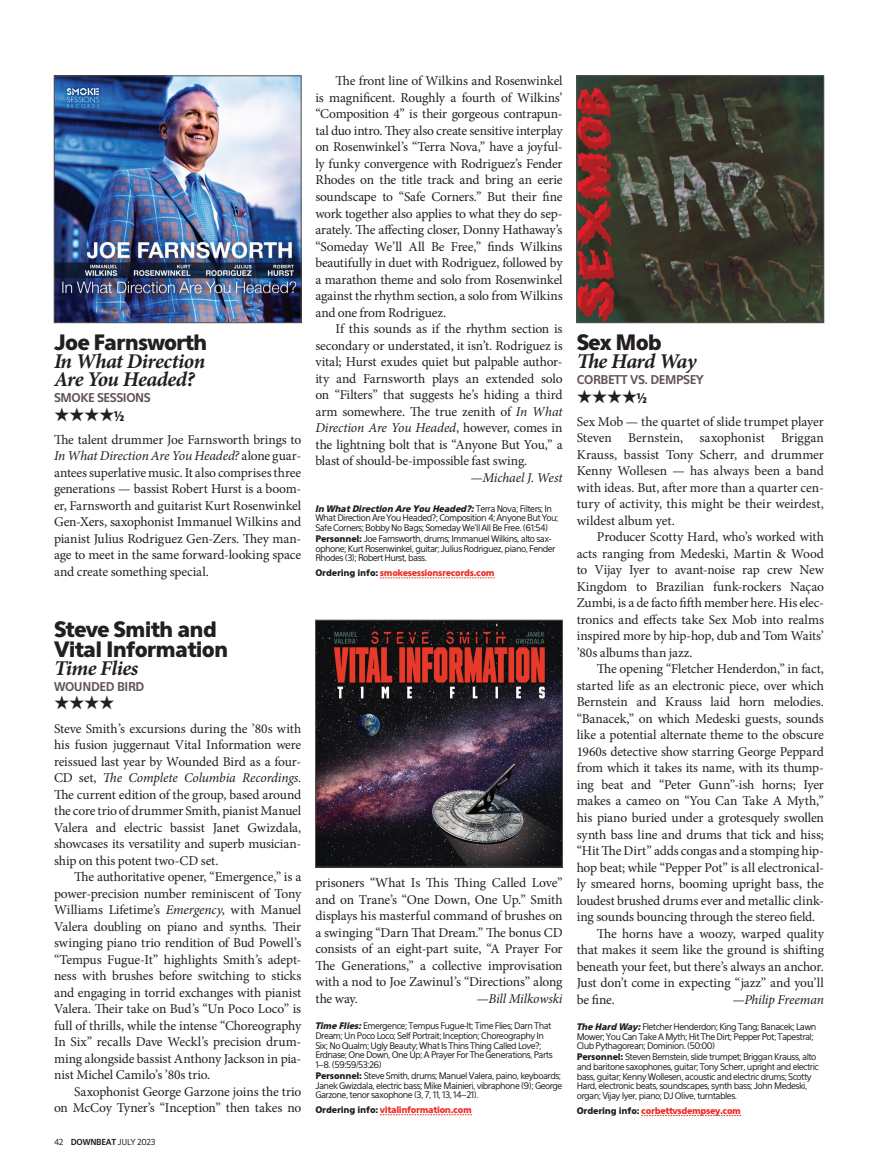
<style>
.page{position:relative;width:878px;height:1175px;background:#fff}
.page>*{position:absolute;margin:0;border:0;box-sizing:border-box;transform-origin:0 0}
.REV__artist{font:900 21px/19.5px "Eau Sans";letter-spacing:-.04em;color:#231f20}
.REV__title{font:italic 700 21px/18px "Minion Pro";letter-spacing:-.025em;color:#231f20}
.REV__stars{font:19.2px "Zapf Dingbats ITC";color:#231f20}
.REV__stars-2{font:900 condensed 15px "Myriad Pro";color:#231f20}
.Body{font:13.5px/16.5px "Minion Pro";letter-spacing:-.01em;color:#231f20;text-align:justify}
.Body_1st{font:13.5px/16.5px "Minion Pro";letter-spacing:-.005em;color:#231f20;text-align:justify}
.Body-2{font:italic 13.5px "Minion Pro";letter-spacing:-.015em;color:#231f20}
.REV__label{font:700 12px "Eau Sans";letter-spacing:-.03em;color:#605259}
.REV__Personnel{font:9px/9.8px "Eau Sans";letter-spacing:-.06em;color:#231f20}
.REV__Personnel-2{font:900 9px "Eau Sans";letter-spacing:-.04em;color:#ee2e28}
.t1{font:8.25px "Eau Sans";letter-spacing:-.03em;color:#231f20}
.s1{font-style:italic}
.s2{font-weight:700}
.s3{font-weight:900;font-style:italic}
.s4{font-weight:900}
.s5{color:#231f20}
</style>
<div class="page">
<svg style="left:641px;top:1115px;width:100px;height:1px"></svg>
<img style="left:578px;top:78px;width:244px;height:243px">
<div style="left:576px;top:76px;width:248px;height:247px;border:1px solid #555252"></div>
<img style="left:56px;top:78px;width:243px;height:243px">
<div style="left:54px;top:76px;width:247px;height:247px;border:1px solid #555252"></div>
<img style="left:317px;top:622px;width:243px;height:243px">
<div style="left:315px;top:620px;width:247px;height:247px;border:1px solid #555252"></div>
<svg style="left:380px;top:577px;width:114px;height:1px"></svg>
<svg style="left:380px;top:1114px;width:92px;height:1px"></svg>
<p class="REV__artist" style="left:54px;top:332px;width:155px">Joe Farnsworth</p>
<p class="REV__title" style="left:54px;top:352px;width:153px">In What Direction<br>Are You Headed?</p>
<p class="REV__label" style="left:54px;top:390px;width:98px">SMOKE SESSIONS</p>
<p class="REV__stars" style="left:54px;top:405px;width:16px">★★★★</p>
<p class="REV__stars-2" style="left:114px;top:406px;width:5px">1/2</p>
<p class="Body_1st" style="left:54px;top:431px;width:249px">The talent drummer Joe Farnsworth brings to <span class="s1">In What Direction Are You Headed?</span> alone guar&shy;antees superlative music. It also comprises three generations — bassist Robert Hurst is a boom&shy;er, Farnsworth and guitarist Kurt Rosenwinkel Gen-Xers, saxophonist Immanuel Wilkins and pianist Julius Rodriguez Gen-Zers. They man&shy;age to meet in the same forward-looking space and create something special.</p>
<p class="REV__artist" style="left:54px;top:620px;width:176px">Steve Smith and<br>Vital Information</p>
<p class="REV__title" style="left:54px;top:659px;width:86px">Time Flies</p>
<p class="REV__label" style="left:54px;top:679px;width:92px">WOUNDED BIRD</p>
<p class="REV__stars" style="left:54px;top:694px;width:16px">★★★★</p>
<p class="Body_1st" style="left:54px;top:720px;width:249px">Steve Smith’s excursions during the ’80s with his fusion juggernaut Vital Information were reissued last year by Wounded Bird as a four-CD set, <span class="s1">The Complete Columbia Recordings</span>.<br>The current edition of the group, based around the core trio of drummer Smith, pianist Manuel Valera and electric bassist Janet Gwizdala, showcases its versatility and superb musician&shy;ship on this potent two-CD set.</p>
<p class="Body" style="left:54px;top:868px;width:249px;text-indent:20px">The authoritative opener, “Emergence,” is a power-precision number reminiscent of Tony Williams Lifetime’s <span class="s1">Emergency</span>, with Manuel Valera doubling on piano and synths. Their swinging piano trio rendition of Bud Powell’s “Tempus Fugue-It” highlights Smith’s adept&shy;ness with brushes before switching to sticks and engaging in torrid exchanges with pianist Valera. Their take on Bud’s “Un Poco Loco” is full of thrills, while the intense “Choreography In Six” recalls Dave Weckl’s precision drum&shy;ming alongside bassist Anthony Jackson in pia&shy;nist Michel Camilo’s ’80s trio.</p>
<p class="Body" style="left:54px;top:1083px;width:249px;text-align:right">Saxophonist George Garzone joins the trio<br>on McCoy Tyner’s “Inception” then takes no</p>
<p class="t1" style="left:54px;top:1137px;width:103px">42 <span class="s2">DOWNBEAT</span> JULY 2023</p>
<p class="Body" style="left:315px;top:73px;width:249px;text-indent:20px">The front line of Wilkins and Rosenwinkel is magnificent. Roughly a fourth of Wilkins’ “Composition 4” is their gorgeous contrapun&shy;tal duo intro. They also create sensitive interplay on Rosenwinkel’s “Terra Nova,” have a joyful&shy;ly funky convergence with Rodriguez’s Fender Rhodes on the title track and bring an eerie soundscape to “Safe Corners.” But their fine work together also applies to what they do sep&shy;arately. The affecting closer, Donny Hathaway’s “Someday We’ll All Be Free,” finds Wilkins beautifully in duet with Rodriguez, followed by a marathon theme and solo from Rosenwinkel against the rhythm section, a solo from Wilkins and one from Rodriguez.</p>
<p class="Body" style="left:315px;top:320px;width:249px;text-indent:20px">If this sounds as if the rhythm section is secondary or understated, it isn’t. Rodriguez is vital; Hurst exudes quiet but palpable author&shy;ity and Farnsworth plays an extended solo on “Filters” that suggests he’s hiding a third arm somewhere. The true zenith of <span class="s1">In What Direction Are You Headed</span>, however, comes in the lightning bolt that is “Anyone But You,” a blast of should-be-impossible fast swing.</p>
<p class="Body-2" style="left:470px;top:468px;width:94px">—Michael J. West</p>
<p class="REV__Personnel" style="left:315px;top:503px;width:245px"><span class="s3">In What Direction Are You Headed?:</span> Terra Nova; Filters; In<br>What Direction Are You Headed?; Composition 4; Anyone But You;<br>Safe Corners; Bobby No Bags; Someday We’ll All Be Free. (61:54)</p>
<p class="REV__Personnel" style="left:315px;top:534px;width:242px"><span class="s4">Personnel:</span> Joe Farnsworth, drums; Immanuel Wilkins, alto sax&shy;ophone; Kurt Rosenwinkel, guitar; Julius Rodriguez, piano, Fender<br>Rhodes (3); Robert Hurst, bass.</p>
<p class="REV__Personnel-2" style="left:315px;top:567px;width:181px"><span class="s5">Ordering info:</span> smokesessionsrecords.com</p>
<p class="Body" style="left:315px;top:874px;width:249px">prisoners “What Is This Thing Called Love” and on Trane’s “One Down, One Up.” Smith displays his masterful command of brushes on a swinging “Darn That Dream.” The bonus CD consists of an eight-part suite, “A Prayer For The Generations,” a collective improvisation with a nod to Joe Zawinul’s “Directions” along the way.</p>
<p class="Body-2" style="left:476px;top:989px;width:88px">—Bill Milkowski</p>
<p class="REV__Personnel" style="left:315px;top:1020px;width:239px"><span class="s3">Time Flies:</span> Emergence; Tempus Fugue-It; Time Flies; Darn That Dream; Un Poco Loco; Self Portrait; Inception; Choreography In Six; No Qualm; Ugly Beauty; What Is Thins Thing Called Love?; Erdnase; One Down, One Up; A Prayer For The Generations, Parts 1–8. (59:59/53:26)</p>
<p class="REV__Personnel" style="left:315px;top:1070px;width:249px"><span class="s4">Personnel:</span> Steve Smith, drums; Manuel Valera, paino, keyboards;<br>Janek Gwizdala, electric bass; Mike Mainieri, vibraphone (9); George<br>Garzone, tenor saxophone (3, 7, 11, 13, 14–21).</p>
<p class="REV__Personnel-2" style="left:315px;top:1104px;width:158px"><span class="s5">Ordering info:</span> vitalinformation.com</p>
<p class="REV__artist" style="left:576px;top:332px;width:87px">Sex Mob</p>
<p class="REV__title" style="left:576px;top:352px;width:121px">The Hard Way</p>
<p class="REV__label" style="left:576px;top:372px;width:128px">CORBETT VS. DEMPSEY</p>
<p class="REV__stars" style="left:576px;top:387px;width:16px">★★★★</p>
<p class="REV__stars-2" style="left:636px;top:388px;width:5px">1/2</p>
<p class="Body_1st" style="left:576px;top:413px;width:249px">Sex Mob — the quartet of slide trumpet player Steven Bernstein, saxophonist Briggan Krauss, bassist Tony Scherr, and drummer Kenny Wollesen — has always been a band with ideas. But, after more than a quarter cen&shy;tury of activity, this might be their weirdest, wildest album yet.</p>
<p class="Body" style="left:576px;top:529px;width:249px;text-indent:20px">Producer Scotty Hard, who’s worked with acts ranging from Medeski, Martin &amp; Wood to Vijay Iyer to avant-noise rap crew New Kingdom to Brazilian funk-rockers Naçao Zumbi, is a de facto fifth member here. His elec&shy;tronics and effects take Sex Mob into realms inspired more by hip-hop, dub and Tom Waits’ ’80s albums than jazz.</p>
<p class="Body" style="left:576px;top:661px;width:249px;text-indent:20px">The opening “Fletcher Henderdon,” in fact, started life as an electronic piece, over which Bernstein and Krauss laid horn melodies. “Banacek,” on which Medeski guests, sounds like a potential alternate theme to the obscure 1960s detective show starring George Peppard from which it takes its name, with its thump&shy;ing beat and “Peter Gunn”-ish horns; Iyer makes a cameo on “You Can Take A Myth,” his piano buried under a grotesquely swollen synth bass line and drums that tick and hiss; “Hit The Dirt” adds congas and a stomping hip&shy;hop beat; while “Pepper Pot” is all electronical&shy;ly smeared horns, booming upright bass, the loudest brushed drums ever and metallic clink&shy;ing sounds bouncing through the stereo field.</p>
<p class="Body" style="left:576px;top:925px;width:249px;text-indent:20px">The horns have a woozy, warped quality that makes it seem like the ground is shifting beneath your feet, but there’s always an anchor.<br>Just don’t come in expecting “jazz” and you’ll be fine.</p>
<p class="Body-2" style="left:732px;top:990px;width:93px">—Philip Freeman</p>
<p class="REV__Personnel" style="left:576px;top:1021px;width:241px"><span class="s3">The Hard Way:</span> Fletcher Henderdon; King Tang; Banacek; Lawn<br>Mower; You Can Take A Myth; Hit The Dirt; Pepper Pot; Tapestral;<br>Club Pythagorean; Dominion. (50:00)</p>
<p class="REV__Personnel" style="left:576px;top:1052px;width:244px"><span class="s4">Personnel:</span> Steven Bernstein, slide trumpet; Briggan Krauss, alto and baritone saxophones, guitar; Tony Scherr, upright and electric bass, guitar; Kenny Wollesen, acoustic and electric drums; Scotty Hard, electronic beats, soundscapes, synth bass; John Medeski, organ; Vijay Iyer, piano; DJ Olive, turntables.</p>
<p class="REV__Personnel-2" style="left:576px;top:1105px;width:166px"><span class="s5">Ordering info:</span> corbettvsdempsey.com</p>
</div>
